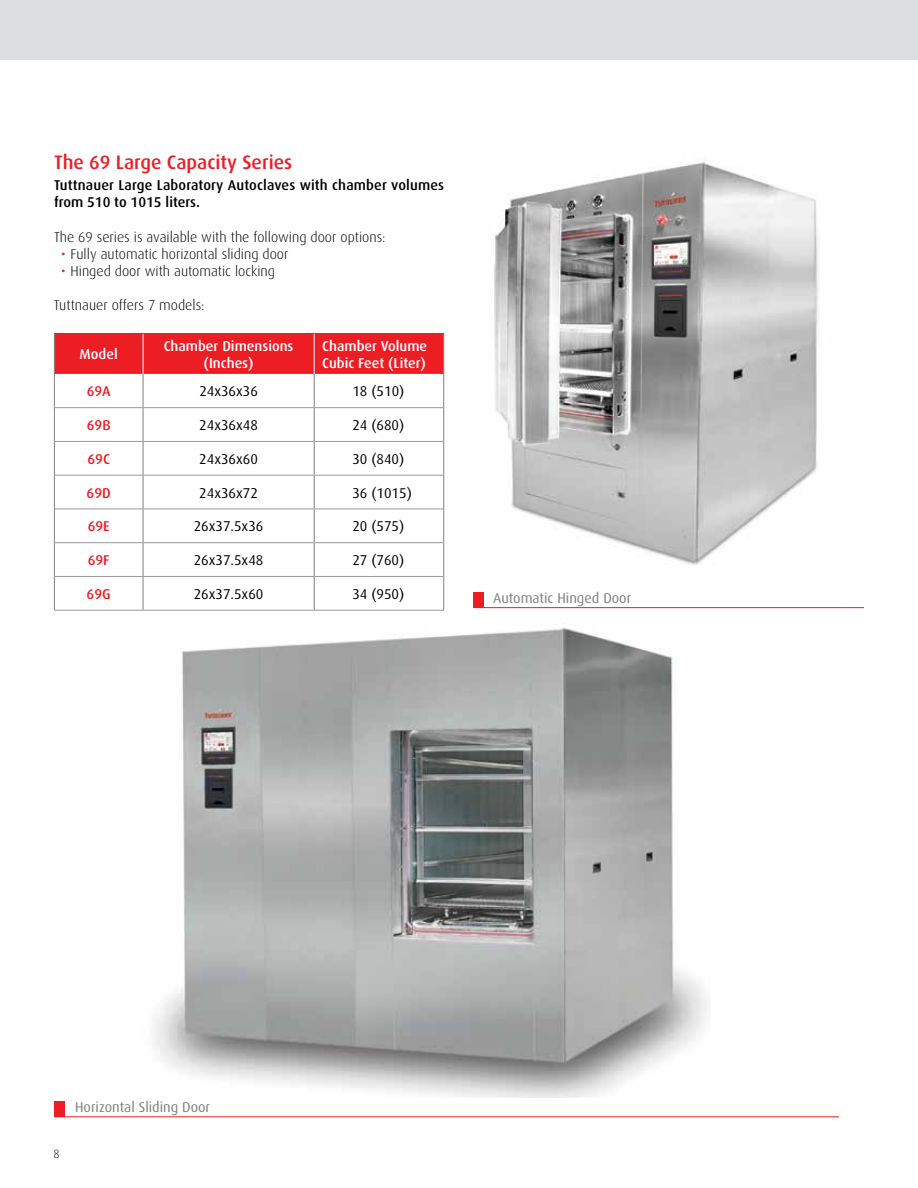
<style>
.page{position:relative;width:918px;height:1188px;background:#fff}
.page>*{position:absolute;margin:0;border:0;box-sizing:border-box;transform-origin:0 0}
.t1{font:500 19.5px "Dax";color:#ed1d24}
.t2{font:300 14.25px "Dax";color:#000}
.t3{font:14.25px "Dax";color:#000}
.t4{font:500 14.25px/17.1px "Dax";letter-spacing:.01em;color:#000}
.t5{font:500 14.25px/17.1px "Dax";color:#fff;text-align:center}
.t6{font:14.25px "Dax";color:#808080}
.t7{font:500 14.25px "Dax";color:#ed1d24}
.t8{font:300 12px "Dax";color:#000}
.s1{font-weight:400;color:#ed1d24}
</style>
<div class="page">
<img style="left:473px;top:161px;width:370px;height:448px">
<div style="left:55px;top:334px;width:388px;height:40px;background:#ed1d24"></div>
<hr style="left:143px;top:408px;width:1px;height:33px;background:#808080">
<hr style="left:314px;top:408px;width:1px;height:33px;background:#808080">
<hr style="left:143px;top:442px;width:1px;height:33px;background:#808080">
<hr style="left:314px;top:442px;width:1px;height:33px;background:#808080">
<hr style="left:143px;top:476px;width:1px;height:33px;background:#808080">
<hr style="left:314px;top:476px;width:1px;height:33px;background:#808080">
<hr style="left:143px;top:509px;width:1px;height:33px;background:#808080">
<hr style="left:314px;top:509px;width:1px;height:33px;background:#808080">
<hr style="left:143px;top:543px;width:1px;height:33px;background:#808080">
<hr style="left:314px;top:543px;width:1px;height:33px;background:#808080">
<hr style="left:143px;top:577px;width:1px;height:33px;background:#808080">
<hr style="left:314px;top:577px;width:1px;height:33px;background:#808080">
<hr style="left:54px;top:408px;width:1px;height:33px;background:#808080">
<hr style="left:443px;top:408px;width:1px;height:33px;background:#808080">
<hr style="left:54px;top:441px;width:1px;height:34px;background:#808080">
<hr style="left:443px;top:441px;width:1px;height:34px;background:#808080">
<hr style="left:54px;top:475px;width:1px;height:34px;background:#808080">
<hr style="left:443px;top:475px;width:1px;height:34px;background:#808080">
<hr style="left:54px;top:509px;width:1px;height:34px;background:#808080">
<hr style="left:443px;top:509px;width:1px;height:34px;background:#808080">
<hr style="left:54px;top:543px;width:1px;height:33px;background:#808080">
<hr style="left:443px;top:543px;width:1px;height:33px;background:#808080">
<hr style="left:54px;top:576px;width:1px;height:34px;background:#808080">
<hr style="left:443px;top:576px;width:1px;height:34px;background:#808080">
<hr style="left:55px;top:441px;width:88px;height:1px;background:#999">
<hr style="left:143px;top:441px;width:171px;height:1px;background:#999">
<hr style="left:314px;top:441px;width:129px;height:1px;background:#999">
<hr style="left:55px;top:475px;width:88px;height:1px;background:#999">
<hr style="left:143px;top:475px;width:171px;height:1px;background:#999">
<hr style="left:314px;top:475px;width:129px;height:1px;background:#999">
<hr style="left:55px;top:509px;width:88px;height:1px;background:#999">
<hr style="left:143px;top:509px;width:171px;height:1px;background:#999">
<hr style="left:314px;top:509px;width:129px;height:1px;background:#999">
<hr style="left:55px;top:542px;width:88px;height:1px;background:#999">
<hr style="left:143px;top:542px;width:171px;height:1px;background:#999">
<hr style="left:314px;top:542px;width:129px;height:1px;background:#999">
<hr style="left:55px;top:576px;width:88px;height:1px;background:#999">
<hr style="left:143px;top:576px;width:171px;height:1px;background:#999">
<hr style="left:314px;top:576px;width:129px;height:1px;background:#999">
<hr style="left:54px;top:610px;width:89px;height:1px;background:#999">
<hr style="left:143px;top:610px;width:171px;height:1px;background:#999">
<hr style="left:314px;top:610px;width:130px;height:1px;background:#999">
<hr style="left:54px;top:333px;width:89px;height:1px;background:#ed1d24">
<hr style="left:143px;top:333px;width:171px;height:1px;background:#ed1d24">
<hr style="left:314px;top:333px;width:130px;height:1px;background:#ed1d24">
<hr style="left:143px;top:334px;width:1px;height:40px;background:#fff">
<hr style="left:314px;top:334px;width:1px;height:40px;background:#fff">
<hr style="left:54px;top:374px;width:1px;height:34px;background:#808080">
<hr style="left:143px;top:374px;width:1px;height:33px;background:#808080">
<hr style="left:314px;top:374px;width:1px;height:33px;background:#808080">
<hr style="left:443px;top:374px;width:1px;height:34px;background:#808080">
<hr style="left:55px;top:407px;width:88px;height:1px;background:#999">
<hr style="left:143px;top:407px;width:171px;height:1px;background:#999">
<hr style="left:314px;top:407px;width:129px;height:1px;background:#999">
<hr style="left:54px;top:334px;width:1px;height:40px;background:#808080">
<hr style="left:443px;top:334px;width:1px;height:40px;background:#808080">
<hr style="left:474px;top:607px;width:390px;height:1px;background:#ed1d24">
<div style="left:474px;top:592px;width:10px;height:16px;background:#ed1d24"></div>
<div style="left:0;top:0;width:918px;height:60px;background:#dcddde"></div>
<hr style="left:54px;top:1117px;width:785px;height:1px;background:#ed1d24">
<div style="left:54px;top:1101px;width:10px;height:16px;background:#ed1d24"></div>
<img style="left:155px;top:627px;width:554px;height:470px">
<h1 class="t1" style="left:54px;top:151px;width:240px">The 69 Large Capacity Series</h1>
<p class="t4" style="left:54px;top:177px;width:392px">Tuttnauer Large Laboratory Autoclaves with chamber volumes from 510 to 1015 liters.</p>
<p class="t2" style="left:54px;top:229px;width:333px">The 69 series is available with the following door options:</p>
<p class="t2" style="left:61px;top:246px;width:229px"><span class="s1">•</span> Fully automatic horizontal sliding door</p>
<p class="t2" style="left:61px;top:263px;width:215px"><span class="s1">•</span> Hinged door with automatic locking</p>
<p class="t2" style="left:54px;top:297px;width:152px">Tuttnauer offers 7 models:</p>
<p class="t5" style="left:80px;top:346px;width:40px">Model</p>
<p class="t5" style="left:164px;top:337px;width:131px">Chamber Dimensions (Inches)</p>
<p class="t5" style="left:322px;top:337px;width:106px;text-align:left">Chamber Volume<br>Cubic Feet (Liter)</p>
<p class="t7" style="left:87px;top:383px;width:26px">69A</p>
<p class="t3" style="left:199px;top:383px;width:60px">24x36x36</p>
<p class="t3" style="left:352px;top:383px;width:53px">18 (510)</p>
<p class="t7" style="left:87px;top:417px;width:25px">69B</p>
<p class="t3" style="left:199px;top:417px;width:60px">24x36x48</p>
<p class="t3" style="left:352px;top:417px;width:53px">24 (680)</p>
<p class="t7" style="left:87px;top:451px;width:24px">69C</p>
<p class="t3" style="left:199px;top:451px;width:60px">24x36x60</p>
<p class="t3" style="left:352px;top:451px;width:53px">30 (840)</p>
<p class="t7" style="left:87px;top:485px;width:26px">69D</p>
<p class="t3" style="left:199px;top:485px;width:60px">24x36x72</p>
<p class="t3" style="left:352px;top:485px;width:61px">36 (1015)</p>
<p class="t7" style="left:88px;top:518px;width:23px">69E</p>
<p class="t3" style="left:194px;top:519px;width:71px">26x37.5x36</p>
<p class="t3" style="left:352px;top:519px;width:53px">20 (575)</p>
<p class="t7" style="left:88px;top:552px;width:23px">69F</p>
<p class="t3" style="left:194px;top:552px;width:71px">26x37.5x48</p>
<p class="t3" style="left:352px;top:552px;width:53px">27 (760)</p>
<p class="t7" style="left:87px;top:586px;width:26px">69G</p>
<p class="t3" style="left:194px;top:586px;width:71px">26x37.5x60</p>
<p class="t3" style="left:352px;top:586px;width:53px">34 (950)</p>
<p class="t6" style="left:493px;top:591px;width:140px">Automatic Hinged Door</p>
<p class="t8" style="left:54px;top:1148px;width:8px">8</p>
<p class="t6" style="left:75px;top:1099px;width:137px">Horizontal Sliding Door</p>
</div>
